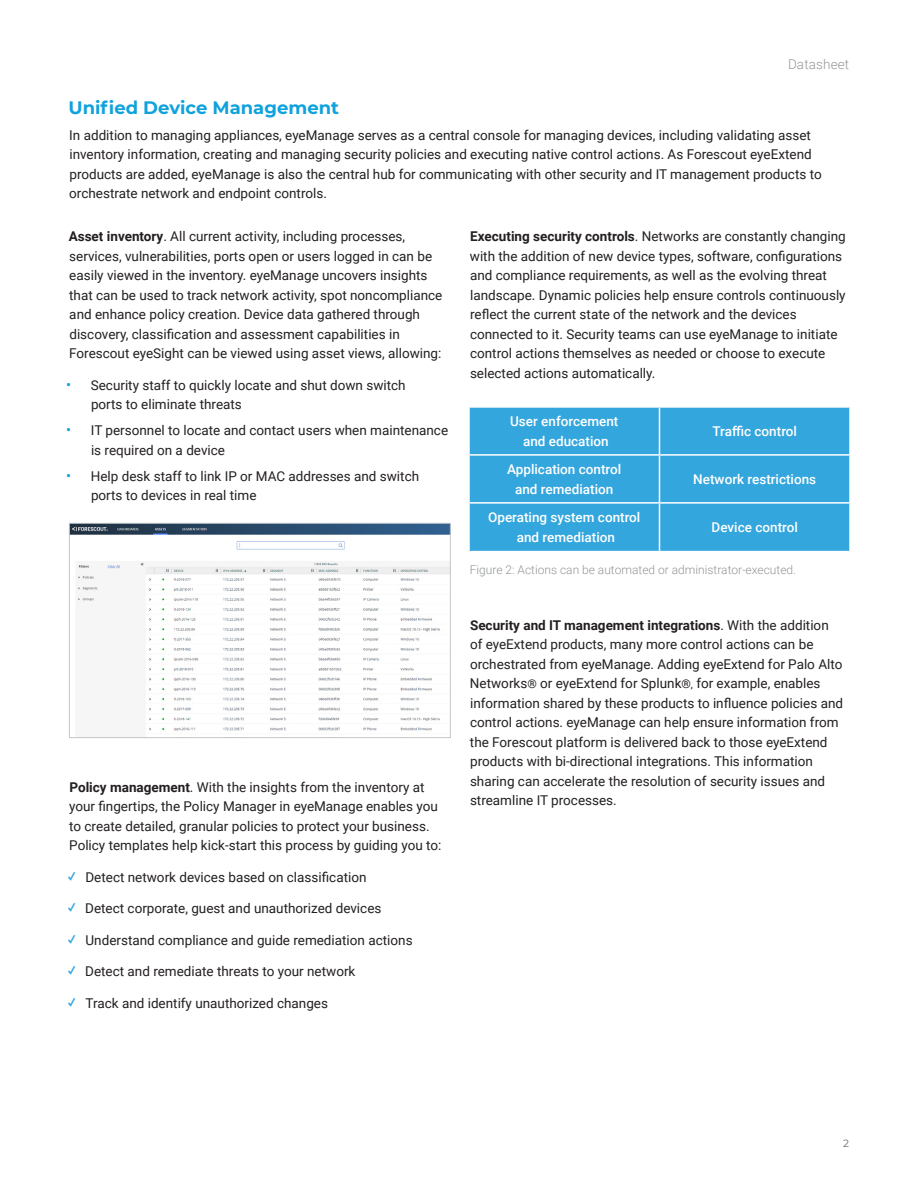
<style>
.page{position:relative;width:918px;height:1188px;background:#fff}
.page>*{position:absolute;margin:0;border:0;box-sizing:border-box;transform-origin:0 0}
.header_small{font:700 18px "Montserrat";color:#0fa2dd}
.body{font:13.5px/19.5px "Roboto";color:#231f20}
.t1{font:500 13.5px/19.5px "Roboto";color:#fff;text-align:center}
.t2{font:300 13.5px "Roboto";letter-spacing:.01em;color:#939598}
.t3{font:300 12px "Roboto";color:#939598}
.folio{font:10.5px "Montserrat";color:#6c6d70}
.s1{font-weight:700}
.s2{font-size:15px;color:#0fa2dd}
.s3{font-family:"Proxima Nova";font-weight:900;color:#33a6de}
.s4{font-size:12px}
.s5{font-size:10.5px}
</style>
<div class="page">
<div style="left:470px;top:408px;width:379px;height:143px;background:#33a6de"></div>
<hr style="left:468px;top:454px;width:192px;height:2px;background:#fff">
<hr style="left:468px;top:502px;width:192px;height:2px;background:#fff">
<hr style="left:660px;top:502px;width:191px;height:2px;background:#fff">
<hr style="left:659px;top:408px;width:1px;height:46px;background:#fff">
<hr style="left:660px;top:454px;width:191px;height:2px;background:#fff">
<hr style="left:659px;top:456px;width:1px;height:46px;background:#fff">
<hr style="left:659px;top:504px;width:1px;height:47px;background:#fff">
<img style="left:71px;top:525px;width:378px;height:206px">
<div style="left:69px;top:523px;width:382px;height:215px;border:1px solid #c2c7cc"></div>
<p class="t2" style="left:788px;top:54px;width:63px">Datasheet</p>
<p class="header_small" style="left:69px;top:95px;width:272px">Unified Device Management</p>
<p class="body" style="left:69px;top:125px;width:754px">In addition to managing appliances, eyeManage serves as a central console for managing devices, including validating asset inventory information, creating and managing security policies and executing native control actions. As Forescout eyeExtend products are added, eyeManage is also the central hub for communicating with other security and IT management products to orchestrate network and endpoint controls.</p>
<p class="body" style="left:69px;top:226px;width:375px"><span class="s1">Asset inventory</span>. All current activity, including processes, services, vulnerabilities, ports open or users logged in can be easily viewed in the inventory. eyeManage uncovers insights that can be used to track network activity, spot noncompliance and enhance policy creation. Device data gathered through discovery, classification and assessment capabilities in Forescout eyeSight can be viewed using asset views, allowing:</p>
<p class="body" style="left:91px;top:375px;width:316px;text-indent:-25px"><span class="s2">•</span> Security staff to quickly locate and shut down switch ports to eliminate threats</p>
<p class="body" style="left:91px;top:420px;width:359px;text-indent:-25px"><span class="s2">•</span> IT personnel to locate and contact users when maintenance is required on a device</p>
<p class="body" style="left:91px;top:466px;width:330px;text-indent:-25px"><span class="s2">•</span> Help desk staff to link IP or MAC addresses and switch ports to devices in real time</p>
<p class="body" style="left:69px;top:777px;width:374px"><span class="s1">Policy management</span>. With the insights from the inventory at your fingertips, the Policy Manager in eyeManage enables you to create detailed, granular policies to protect your business.<br>Policy templates help kick-start this process by guiding you to:</p>
<p class="body" style="left:68px;top:867px;width:300px"><span class="s3">✓</span> Detect network devices based on classification</p>
<p class="body" style="left:68px;top:898px;width:315px"><span class="s3">✓</span> Detect corporate, guest and unauthorized devices</p>
<p class="body" style="left:68px;top:930px;width:346px"><span class="s3">✓</span> Understand compliance and guide remediation actions</p>
<p class="body" style="left:68px;top:961px;width:289px"><span class="s3">✓</span> Detect and remediate threats to your network</p>
<p class="body" style="left:68px;top:993px;width:262px"><span class="s3">✓</span> Track and identify unauthorized changes</p>
<p class="body" style="left:470px;top:226px;width:377px"><span class="s1">Executing security controls</span>. Networks are constantly changing with the addition of new device types, software, configurations and compliance requirements, as well as the evolving threat landscape. Dynamic policies help ensure controls continuously reflect the current state of the network and the devices connected to it. Security teams can use eyeManage to initiate control actions themselves as needed or choose to execute selected actions automatically.</p>
<p class="t1" style="left:510px;top:411px;width:110px">User enforcement and education</p>
<p class="t1" style="left:713px;top:421px;width:86px">Traffic control</p>
<p class="t1" style="left:507px;top:459px;width:116px">Application control and remediation</p>
<p class="t1" style="left:693px;top:469px;width:124px">Network restrictions</p>
<p class="t1" style="left:488px;top:507px;width:154px">Operating system control and remediation</p>
<p class="t1" style="left:712px;top:517px;width:88px">Device control</p>
<p class="t3" style="left:470px;top:562px;width:328px">Figure 2: Actions can be automated or administrator-executed.</p>
<p class="body" style="left:470px;top:615px;width:375px"><span class="s1">Security and IT management integrations</span>. With the addition of eyeExtend products, many more control actions can be orchestrated from eyeManage. Adding eyeExtend for Palo Alto Networks<span class="s4">®</span> or eyeExtend for Splunk<span class="s4">®</span><span class="s5">,</span> for example, enables information shared by these products to influence policies and control actions. eyeManage can help ensure information from the Forescout platform is delivered back to those eyeExtend products with bi-directional integrations. This information sharing can accelerate the resolution of security issues and streamline IT processes.</p>
<p class="folio" style="left:843px;top:1137px;width:7px">2</p>
</div>
